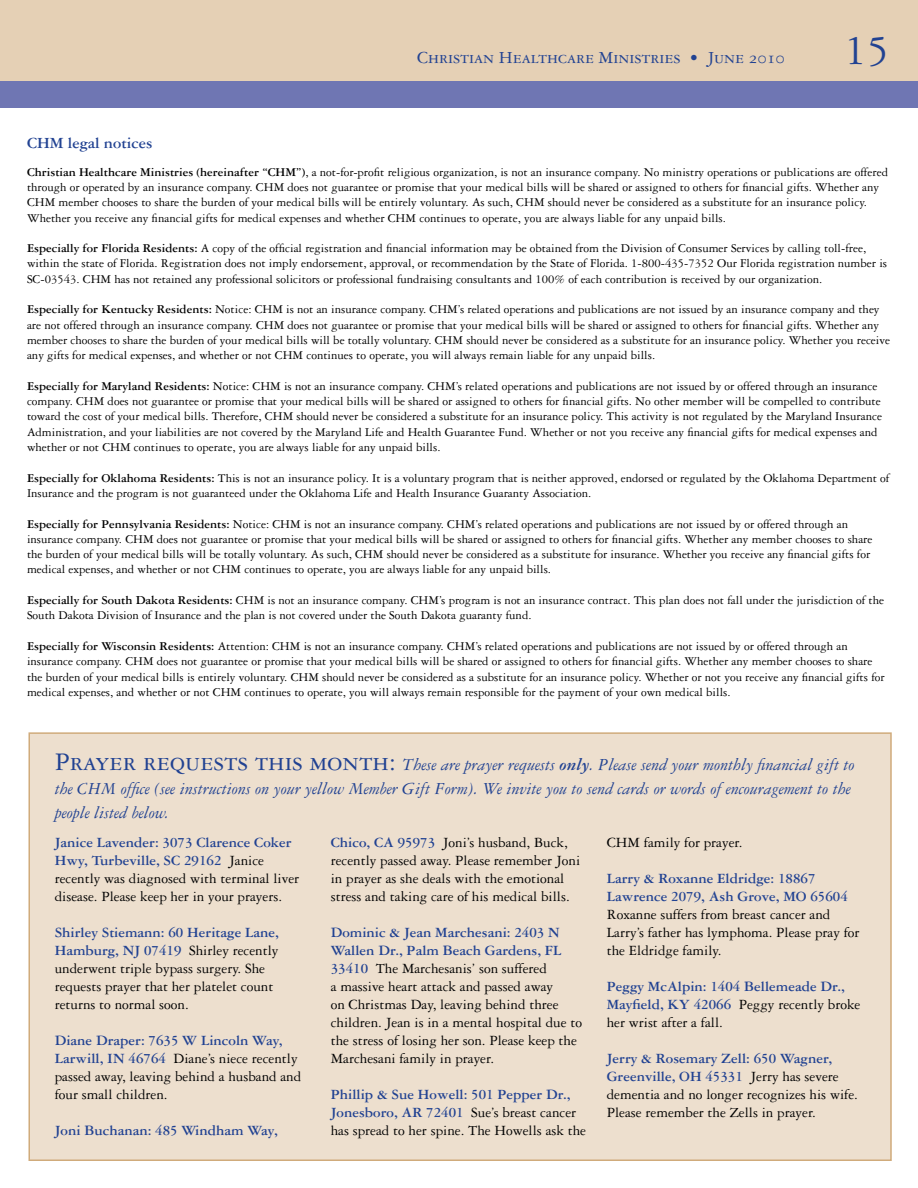
<style>
.page{position:relative;width:918px;height:1188px;background:#fff}
.page>*{position:absolute;margin:0;border:0;box-sizing:border-box;transform-origin:0 0}
.t1{font:45px "Garamond Three";color:#214292}
.t2{font:italic 18px/24px "Garamond Three";color:#214292}
.t3{font:18px "Garamond Three SC";color:#214292}
.t4{font:700 16.5px "Garamond Three";color:#214292}
.t5{font:15px/18px "Garamond Three";color:#000}
.t6{font:700 15px/18px "Garamond Three";color:#214292}
.t7{font:12.75px/15.3px "Garamond Three";color:#000}
.s1{font-weight:700}
.s2{font-family:"Garamond Three SC";font-style:normal;font-size:27px}
.s3{font-weight:700;color:#214292}
.s4{font-weight:400;color:#000}
</style>
<div class="page">
<div style="left:28px;top:732px;width:864px;height:429px;background:#eddfce;border:2px solid #d0ab7b"></div>
<div style="left:0;top:0;width:918px;height:81px;background:#e5d0b5"></div>
<div style="left:0;top:81px;width:918px;height:27px;background:#6f76b3"></div>
<p class="t4" style="left:27px;top:134px;width:127px">CHM legal notices</p>
<h2 class="t3" style="left:417px;top:48px;width:369px">Christian Healthcare Ministries • June 2010</h2>
<h1 class="t1" style="left:845px;top:26px;width:46px">15</h1>
<p class="t7" style="left:27px;top:164px;width:863px"><span class="s1">Christian Healthcare Ministries (hereinafter “CHM”)</span>, a not-for-profit religious organization, is not an insurance company. No ministry operations or publications are offered through or operated by an insurance company. CHM does not guarantee or promise that your medical bills will be shared or assigned to others for financial gifts. Whether any CHM member chooses to share the burden of your medical bills will be entirely voluntary. As such, CHM should never be considered as a substitute for an insurance policy.<br>Whether you receive any financial gifts for medical expenses and whether CHM continues to operate, you are always liable for any unpaid bills.</p>
<p class="t7" style="left:27px;top:241px;width:862px"><span class="s1">Especially for Florida Residents:</span> A copy of the official registration and financial information may be obtained from the Division of Consumer Services by calling toll-free, within the state of Florida. Registration does not imply endorsement, approval, or recommendation by the State of Florida. 1-800-435-7352 Our Florida registration number is<br>SC-03543. CHM has not retained any professional solicitors or professional fundraising consultants and 100% of each contribution is received by our organization.</p>
<p class="t7" style="left:27px;top:302px;width:865px"><span class="s1">Especially for Kentucky Residents:</span> Notice: CHM is not an insurance company. CHM’s related operations and publications are not issued by an insurance company and they are not offered through an insurance company. CHM does not guarantee or promise that your medical bills will be shared or assigned to others for financial gifts. Whether any member chooses to share the burden of your medical bills will be totally voluntary. CHM should never be considered as a substitute for an insurance policy. Whether you receive any gifts for medical expenses, and whether or not CHM continues to operate, you will always remain liable for any unpaid bills.</p>
<p class="t7" style="left:27px;top:378px;width:857px"><span class="s1">Especially for Maryland Residents:</span> Notice: CHM is not an insurance company. CHM’s related operations and publications are not issued by or offered through an insurance company. CHM does not guarantee or promise that your medical bills will be shared or assigned to others for financial gifts. No other member will be compelled to contribute toward the cost of your medical bills. Therefore, CHM should never be considered a substitute for an insurance policy. This activity is not regulated by the Maryland Insurance Administration, and your liabilities are not covered by the Maryland Life and Health Guarantee Fund. Whether or not you receive any financial gifts for medical expenses and whether or not CHM continues to operate, you are always liable for any unpaid bills.</p>
<p class="t7" style="left:27px;top:470px;width:864px"><span class="s1">Especially for Oklahoma Residents:</span> This is not an insurance policy. It is a voluntary program that is neither approved, endorsed or regulated by the Oklahoma Department of<br>Insurance and the program is not guaranteed under the Oklahoma Life and Health Insurance Guaranty Association.</p>
<p class="t7" style="left:27px;top:516px;width:847px"><span class="s1">Especially for Pennsylvania Residents:</span> Notice: CHM is not an insurance company. CHM’s related operations and publications are not issued by or offered through an insurance company. CHM does not guarantee or promise that your medical bills will be shared or assigned to others for financial gifts. Whether any member chooses to share the burden of your medical bills will be totally voluntary. As such, CHM should never be considered as a substitute for insurance. Whether you receive any financial gifts for medical expenses, and whether or not CHM continues to operate, you are always liable for any unpaid bills.</p>
<p class="t7" style="left:27px;top:592px;width:859px"><span class="s1">Especially for South Dakota Residents:</span> CHM is not an insurance company. CHM’s program is not an insurance contract. This plan does not fall under the jurisdiction of the<br>South Dakota Division of Insurance and the plan is not covered under the South Dakota guaranty fund.</p>
<p class="t7" style="left:27px;top:638px;width:859px"><span class="s1">Especially for Wisconsin Residents:</span> Attention: CHM is not an insurance company. CHM’s related operations and publications are not issued by or offered through an insurance company. CHM does not guarantee or promise that your medical bills will be shared or assigned to others for financial gifts. Whether any member chooses to share the burden of your medical bills is entirely voluntary. CHM should never be considered as a substitute for an insurance policy. Whether or not you receive any financial gifts for medical expenses, and whether or not CHM continues to operate, you will always remain responsible for the payment of your own medical bills.</p>
<p class="t2" style="left:55px;top:753px;width:801px"><span class="s2">Prayer requests this month:</span> These are prayer requests <span class="s1">only</span>. Please send your monthly financial gift to the CHM office (see instructions on your yellow Member Gift Form). We invite you to send cards or words of encouragement to the people listed below.</p>
<p class="t5" style="left:55px;top:833px;width:246px"><span class="s3">Janice Lavender: 3073 Clarence Coker Hwy, Turbeville, SC 29162</span> Janice recently was diagnosed with terminal liver disease. Please keep her in your prayers.</p>
<p class="t5" style="left:55px;top:923px;width:226px"><span class="s3">Shirley Stiemann: 60 Heritage Lane, Hamburg, NJ 07419</span> Shirley recently underwent triple bypass surgery. She requests prayer that her platelet count returns to normal soon.</p>
<p class="t5" style="left:55px;top:1031px;width:248px"><span class="s3">Diane Draper: 7635 W Lincoln Way, Larwill, IN 46764</span> Diane’s niece recently passed away, leaving behind a husband and four small children.</p>
<p class="t6" style="left:55px;top:1121px;width:225px">Joni Buchanan: 485 Windham Way,</p>
<p class="t5" style="left:331px;top:833px;width:251px"><span class="s3">Chico, CA 95973</span> Joni’s husband, Buck, recently passed away. Please remember Joni in prayer as she deals with the emotional stress and taking care of his medical bills.</p>
<p class="t5" style="left:331px;top:923px;width:253px"><span class="s3">Dominic &amp; Jean Marchesani: 2403 N Wallen Dr., Palm Beach Gardens, FL 33410</span> The Marchesanis’ son suffered<br>a massive heart attack and passed away<br>on Christmas Day, leaving behind three children. Jean is in a mental hospital due to the stress of losing her son. Please keep the Marchesani family in prayer.</p>
<p class="t5" style="left:331px;top:1085px;width:257px"><span class="s3">Phillip &amp; Sue Howell: 501 Pepper Dr.,<br>Jonesboro, AR 72401</span> Sue’s breast cancer has spread to her spine. The Howells ask the</p>
<p class="t5" style="left:607px;top:833px;width:137px">CHM family for prayer.</p>
<p class="t6" style="left:607px;top:869px;width:243px">Larry &amp; Roxanne Eldridge: 18867<br>Lawrence 2079, Ash Grove, MO 65604</p>
<p class="t5" style="left:607px;top:905px;width:254px">Roxanne suffers from breast cancer and<br>Larry’s father has lymphoma. Please pray for the Eldridge family.</p>
<p class="t6" style="left:607px;top:977px;width:255px">Peggy McAlpin: 1404 Bellemeade Dr.,<br>Mayfield, KY 42066 <span class="s4">Peggy recently broke her wrist after a fall.</span></p>
<p class="t5" style="left:607px;top:1049px;width:253px"><span class="s3">Jerry &amp; Rosemary Zell: 650 Wagner, Greenville, OH 45331</span> Jerry has severe dementia and no longer recognizes his wife.<br>Please remember the Zells in prayer.</p>
</div>
